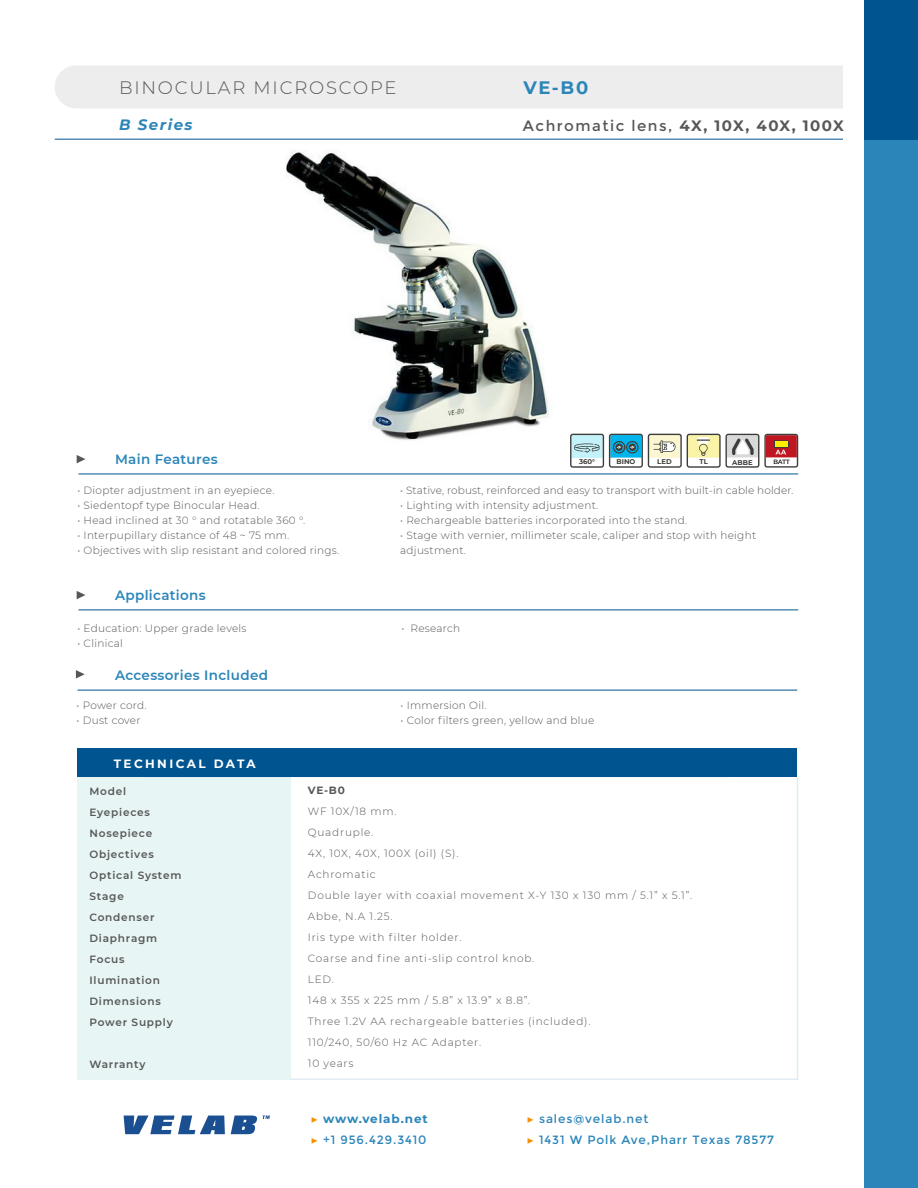
<style>
.page{position:relative;width:918px;height:1188px;background:#fff}
.page>*{position:absolute;margin:0;border:0;box-sizing:border-box;transform-origin:0 0}
.t1{font:300 18px "Montserrat";letter-spacing:.1em;color:#575756}
.t2{font:700 18px "Montserrat";color:#2b85b9}
.t3{font:15px "Montserrat";letter-spacing:.1em;color:#575756}
.t4{font:italic 700 15px "Montserrat";letter-spacing:.1em;color:#2b85b9}
.t5{font:600 13.5px "Montserrat";letter-spacing:.025em;color:#2b85b9}
.t6{font:12px "Montserrat";letter-spacing:.075em;color:#2b85b9}
.t7{font:700 12px "Montserrat";letter-spacing:.075em;color:#2b85b9}
.t8{font:700 12px "Montserrat";letter-spacing:.2em;color:#fff}
.t9{font:300 10.5px/15px "Montserrat";letter-spacing:.025em;color:#575756}
.t10{font:300 10.5px "Montserrat";letter-spacing:.075em;color:#575756}
.t11{font:600 10.5px "Montserrat";letter-spacing:.075em;color:#575756}
.t12{font:700 10.5px "Montserrat";color:#575756}
.t13{font:700 6.9px "Montserrat";color:#3d3d3b}
.s1{font-weight:700}
.s2{font-family:"Minion Pro";font-weight:400;color:#f39200}
.s3{font-family:"Minion Pro";color:#f39200}
</style>
<div class="page">
<div style="left:55px;top:65px;width:808px;height:43px;background:#ededed;border-radius:22px"></div>
<hr style="left:55px;top:139px;width:810px;height:1px;background:#00548f">
<div style="left:864px;top:140px;width:54px;height:1048px;background:#2b85b9"></div>
<div style="left:864px;top:0;width:54px;height:140px;background:#00548f"></div>
<div style="left:844px;top:1px;width:20px;height:1186px;background:#fff"></div>
<svg style="left:124px;top:1116px;width:101px;height:18px"></svg>
<svg style="left:231px;top:1116px;width:26px;height:18px"></svg>
<svg style="left:263px;top:1116px;width:7px;height:3px"></svg>
<div style="left:77px;top:778px;width:214px;height:302px;background:#e7f5f5"></div>
<hr style="left:797px;top:777px;width:1px;height:302px;background:#2b85b9">
<hr style="left:291px;top:1078px;width:507px;height:2px;background:#2b85b9">
<hr style="left:78px;top:690px;width:719px;height:1px;background:#00548f">
<hr style="left:79px;top:610px;width:719px;height:1px;background:#00548f">
<hr style="left:79px;top:474px;width:719px;height:1px;background:#00548f">
<svg style="left:76px;top:670px;width:9px;height:9px"></svg>
<svg style="left:77px;top:591px;width:8px;height:8px"></svg>
<svg style="left:77px;top:455px;width:8px;height:8px"></svg>
<div style="left:77px;top:748px;width:720px;height:29px;background:#00548f"></div>
<svg style="left:570px;top:434px;width:228px;height:34px"></svg>
<img style="left:286px;top:151px;width:264px;height:289px">
<p class="t1" style="left:119px;top:76px;width:279px">BINOCULAR MICROSCOPE</p>
<p class="t2" style="left:523px;top:75px;width:67px">VE-B0</p>
<p class="t4" style="left:119px;top:114px;width:75px">B Series</p>
<p class="t3" style="left:523px;top:117px;width:322px">Achromatic lens, <span class="s1">4X, 10X, 40X, 100X</span></p>
<p class="t5" style="left:115px;top:449px;width:104px">Main Features</p>
<p class="t13" style="left:579px;top:457px;width:17px">360°</p>
<p class="t13" style="left:617px;top:457px;width:20px">BINO</p>
<p class="t13" style="left:657px;top:457px;width:16px">LED</p>
<p class="t13" style="left:699px;top:457px;width:10px">TL</p>
<p class="t13" style="left:732px;top:457px;width:22px">ABBE</p>
<p class="t9" style="left:77px;top:483px;width:198px">• Diopter adjustment in an eyepiece.</p>
<p class="t9" style="left:77px;top:498px;width:184px">• Siedentopf type Binocular Head.</p>
<p class="t9" style="left:77px;top:513px;width:229px">• Head inclined at 30 ° and rotatable 360 °.</p>
<p class="t9" style="left:77px;top:528px;width:213px">• Interpupillary distance of 48 ~ 75 mm.</p>
<p class="t9" style="left:77px;top:543px;width:263px">• Objectives with slip resistant and colored rings.</p>
<p class="t9" style="left:400px;top:483px;width:395px">• Stative, robust, reinforced and easy to transport with built-in cable holder.</p>
<p class="t9" style="left:400px;top:498px;width:200px">• Lighting with intensity adjustment.</p>
<p class="t9" style="left:400px;top:513px;width:289px">• Rechargeable batteries incorporated into the stand.</p>
<p class="t9" style="left:400px;top:528px;width:357px">• Stage with vernier, millimeter scale, caliper and stop with height adjustment.</p>
<p class="t5" style="left:115px;top:585px;width:92px">Applications</p>
<p class="t9" style="left:77px;top:621px;width:171px">• Education: Upper grade levels</p>
<p class="t9" style="left:401px;top:621px;width:60px">• Research</p>
<p class="t9" style="left:77px;top:636px;width:47px">• Clinical</p>
<p class="t5" style="left:115px;top:666px;width:154px">Accessories Included</p>
<p class="t9" style="left:77px;top:698px;width:71px">• Power cord.</p>
<p class="t9" style="left:401px;top:698px;width:87px">• Immersion Oil.</p>
<p class="t9" style="left:77px;top:713px;width:65px">• Dust cover</p>
<p class="t9" style="left:401px;top:713px;width:195px">• Color filters green, yellow and blue</p>
<p class="t8" style="left:114px;top:755px;width:143px">TECHNICAL DATA</p>
<p class="t11" style="left:89px;top:783px;width:38px">Model</p>
<p class="t11" style="left:89px;top:804px;width:62px">Eyepieces</p>
<p class="t11" style="left:89px;top:825px;width:64px">Nosepiece</p>
<p class="t11" style="left:89px;top:846px;width:66px">Objectives</p>
<p class="t11" style="left:89px;top:867px;width:93px">Optical System</p>
<p class="t11" style="left:89px;top:888px;width:36px">Stage</p>
<p class="t11" style="left:89px;top:909px;width:67px">Condenser</p>
<p class="t11" style="left:89px;top:930px;width:69px">Diaphragm</p>
<p class="t11" style="left:89px;top:951px;width:37px">Focus</p>
<p class="t11" style="left:89px;top:972px;width:72px">Ilumination</p>
<p class="t11" style="left:89px;top:993px;width:73px">Dimensions</p>
<p class="t11" style="left:89px;top:1014px;width:85px">Power Supply</p>
<p class="t11" style="left:89px;top:1056px;width:57px">Warranty</p>
<p class="t12" style="left:308px;top:783px;width:38px">VE-B0</p>
<p class="t9" style="left:308px;top:804px;width:90px">WF 10X/18 mm.</p>
<p class="t10" style="left:308px;top:826px;width:67px">Quadruple.</p>
<p class="t10" style="left:308px;top:847px;width:152px">4X, 10X, 40X, 100X (oil) (S).</p>
<p class="t10" style="left:308px;top:868px;width:69px">Achromatic</p>
<p class="t10" style="left:308px;top:889px;width:386px">Double layer with coaxial movement X-Y 130 x 130 mm / 5.1” x 5.1”.</p>
<p class="t9" style="left:308px;top:909px;width:86px">Abbe, N.A 1.25.</p>
<p class="t10" style="left:308px;top:931px;width:155px">Iris type with filter holder.</p>
<p class="t10" style="left:308px;top:952px;width:228px">Coarse and fine anti-slip control knob.</p>
<p class="t9" style="left:308px;top:972px;width:28px">LED.</p>
<p class="t10" style="left:308px;top:994px;width:224px">148 x 355 x 225 mm / 5.8” x 13.9” x 8.8”.</p>
<p class="t10" style="left:308px;top:1015px;width:284px">Three 1.2V AA rechargeable batteries (included).</p>
<p class="t10" style="left:308px;top:1036px;width:175px">110/240, 50/60 Hz AC Adapter.</p>
<p class="t9" style="left:308px;top:1056px;width:47px">10 years</p>
<p class="t7" style="left:311px;top:1110px;width:119px"><span class="s2">▶</span> www.velab.net</p>
<p class="t6" style="left:527px;top:1111px;width:123px"><span class="s3">▶</span> sales@velab.net</p>
<p class="t6" style="left:311px;top:1132px;width:117px"><span class="s3">▶</span> +1 956.429.3410</p>
<p class="t6" style="left:527px;top:1132px;width:249px"><span class="s3">▶</span> 1431 W Polk Ave,Pharr Texas 78577</p>
</div>
